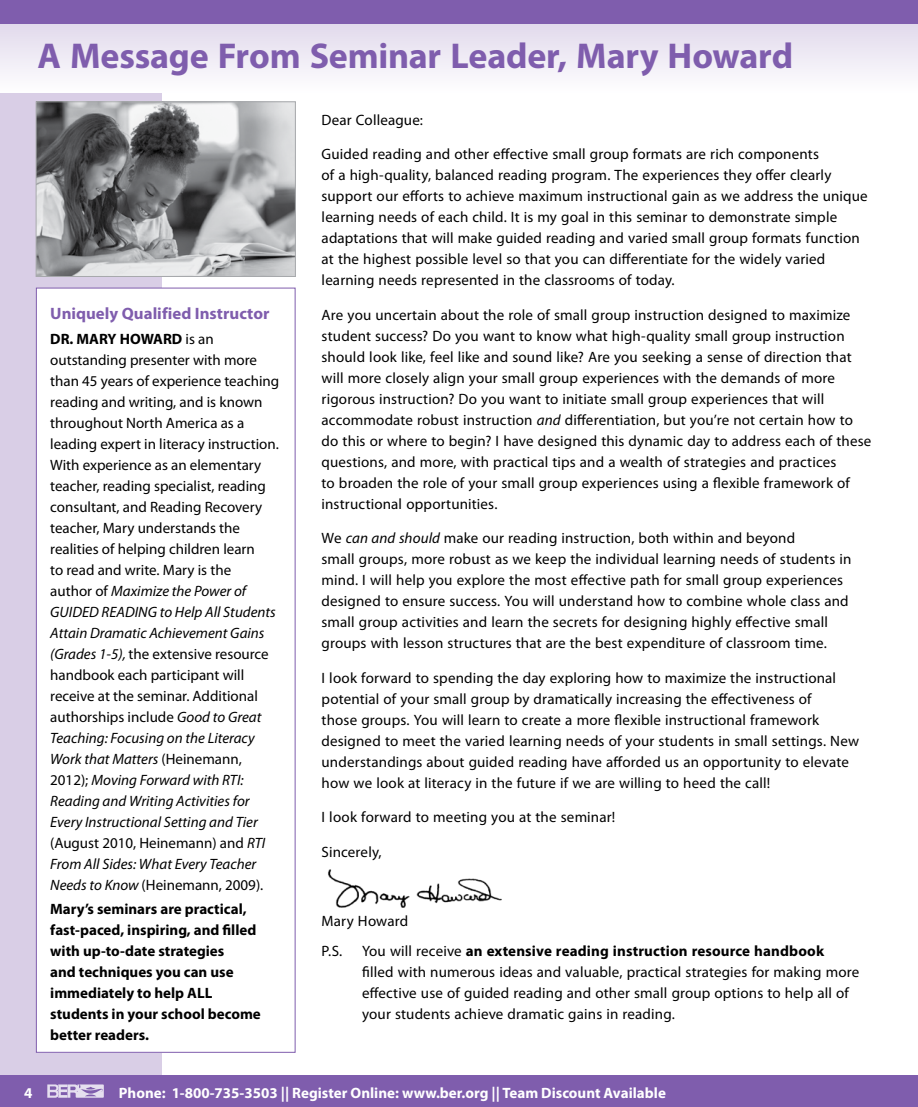
<style>
.page{position:relative;width:918px;height:1107px;background:#fff}
.page>*{position:absolute;margin:0;border:0;box-sizing:border-box;transform-origin:0 0}
.t1{font:700 36px "Myriad Pro";letter-spacing:-.005em;color:#7f5dad}
.t2{font:700 16.5px "Myriad Pro";color:#7f5dad}
.t3{font:15px/21px "Myriad Pro";letter-spacing:.01em;color:#000}
.t4{font:700 15px/21px "Myriad Pro";color:#000}
.t5{font:700 15px "Myriad Pro";color:#fff}
.s1{font-weight:700}
.s2{font-style:italic}
</style>
<div class="page">
<div style="left:0;top:0;width:162px;height:1107px;background:#d9cee6"></div>
<div style="left:0;top:1076px;width:918px;height:31px;background:#7f5dad"></div>
<svg style="left:47px;top:1084px;width:57px;height:14px"></svg>
<svg style="left:0;top:24px;width:918px;height:68px"></svg>
<div style="left:0;top:0;width:918px;height:24px;background:#7f5dad"></div>
<img style="left:328px;top:869px;width:174px;height:39px">
<div style="left:36px;top:288px;width:259px;height:764px;background:#fff"></div>
<div style="left:36px;top:288px;width:260px;height:765px;border:1px solid #7f5dad"></div>
<img style="left:38px;top:104px;width:256px;height:171px">
<div style="left:36px;top:102px;width:260px;height:175px;border:1px solid #a7a9ac"></div>
<h1 class="t1" style="left:38px;top:32px;width:757px">A Message From Seminar Leader, Mary Howard</h1>
<p class="t2" style="left:50px;top:303px;width:221px">Uniquely Qualified Instructor</p>
<p class="t3" style="left:50px;top:329px;width:231px"><span class="s1">DR. MARY HOWARD</span> is an outstanding presenter with more than 45 years of experience teaching reading and writing, and is known throughout North America as a leading expert in literacy instruction.<br>With experience as an elementary teacher, reading specialist, reading consultant, and Reading Recovery teacher, Mary understands the realities of helping children learn<br>to read and write. Mary is the<br>author of <span class="s2">Maximize the Power of GUIDED READING to Help All Students Attain Dramatic Achievement Gains (Grades 1‑5),</span> the extensive resource handbook each participant will receive at the seminar. Additional authorships include <span class="s2">Good to Great Teaching: Focusing on the Literacy Work that Matters</span> (Heinemann, 2012); <span class="s2">Moving Forward with RTI:<br>Reading and Writing Activities for Every Instructional Setting and Tier </span>(August 2010, Heinemann) and <span class="s2">RTI From All Sides: What Every Teacher Needs to Know</span> (Heinemann, 2009).</p>
<p class="t4" style="left:50px;top:898px;width:212px">Mary’s seminars are practical, fast‑paced, inspiring, and filled with up‑to‑date strategies<br>and techniques you can use immediately to help ALL students in your school become better readers.</p>
<p class="t3" style="left:322px;top:109px;width:103px">Dear Colleague:</p>
<p class="t3" style="left:322px;top:144px;width:548px">Guided reading and other effective small group formats are rich components<br>of a high‑quality, balanced reading program. The experiences they offer clearly support our efforts to achieve maximum instructional gain as we address the unique learning needs of each child. It is my goal in this seminar to demonstrate simple adaptations that will make guided reading and varied small group formats function at the highest possible level so that you can differentiate for the widely varied learning needs represented in the classrooms of today.</p>
<p class="t3" style="left:322px;top:304px;width:551px">Are you uncertain about the role of small group instruction designed to maximize student success? Do you want to know what high-quality small group instruction should look like, feel like and sound like? Are you seeking a sense of direction that will more closely align your small group experiences with the demands of more rigorous instruction? Do you want to initiate small group experiences that will accommodate robust instruction <span class="s2">and</span> differentiation, but you’re not certain how to do this or where to begin? I have designed this dynamic day to address each of these questions, and more, with practical tips and a wealth of strategies and practices<br>to broaden the role of your small group experiences using a flexible framework of instructional opportunities.</p>
<p class="t3" style="left:322px;top:528px;width:531px">We <span class="s2">can and should</span> make our reading instruction, both within and beyond<br>small groups, more robust as we keep the individual learning needs of students in mind. I will help you explore the most effective path for small group experiences designed to ensure success. You will understand how to combine whole class and small group activities and learn the secrets for designing highly effective small groups with lesson structures that are the best expenditure of classroom time.</p>
<p class="t3" style="left:322px;top:667px;width:539px">I look forward to spending the day exploring how to maximize the instructional potential of your small group by dramatically increasing the effectiveness of<br>those groups. You will learn to create a more flexible instructional framework designed to meet the varied learning needs of your students in small settings. New understandings about guided reading have afforded us an opportunity to elevate how we look at literacy in the future if we are willing to heed the call!</p>
<p class="t3" style="left:322px;top:807px;width:295px">I look forward to meeting you at the seminar!</p>
<p class="t3" style="left:322px;top:841px;width:62px">Sincerely,</p>
<p class="t3" style="left:322px;top:906px;width:88px;line-height:30px">Mary Howard<br>P.S.</p>
<p class="t3" style="left:362px;top:940px;width:499px">You will receive <span class="s1">an extensive reading instruction resource handbook </span>filled with numerous ideas and valuable, practical strategies for making more effective use of guided reading and other small group options to help all of your students achieve dramatic gains in reading.</p>
<p class="t5" style="left:24px;top:1083px;width:10px">4</p>
<p class="t5" style="left:119px;top:1083px;width:549px">Phone: 1-800-735-3503 || Register Online: www.ber.org || Team Discount Available</p>
</div>
